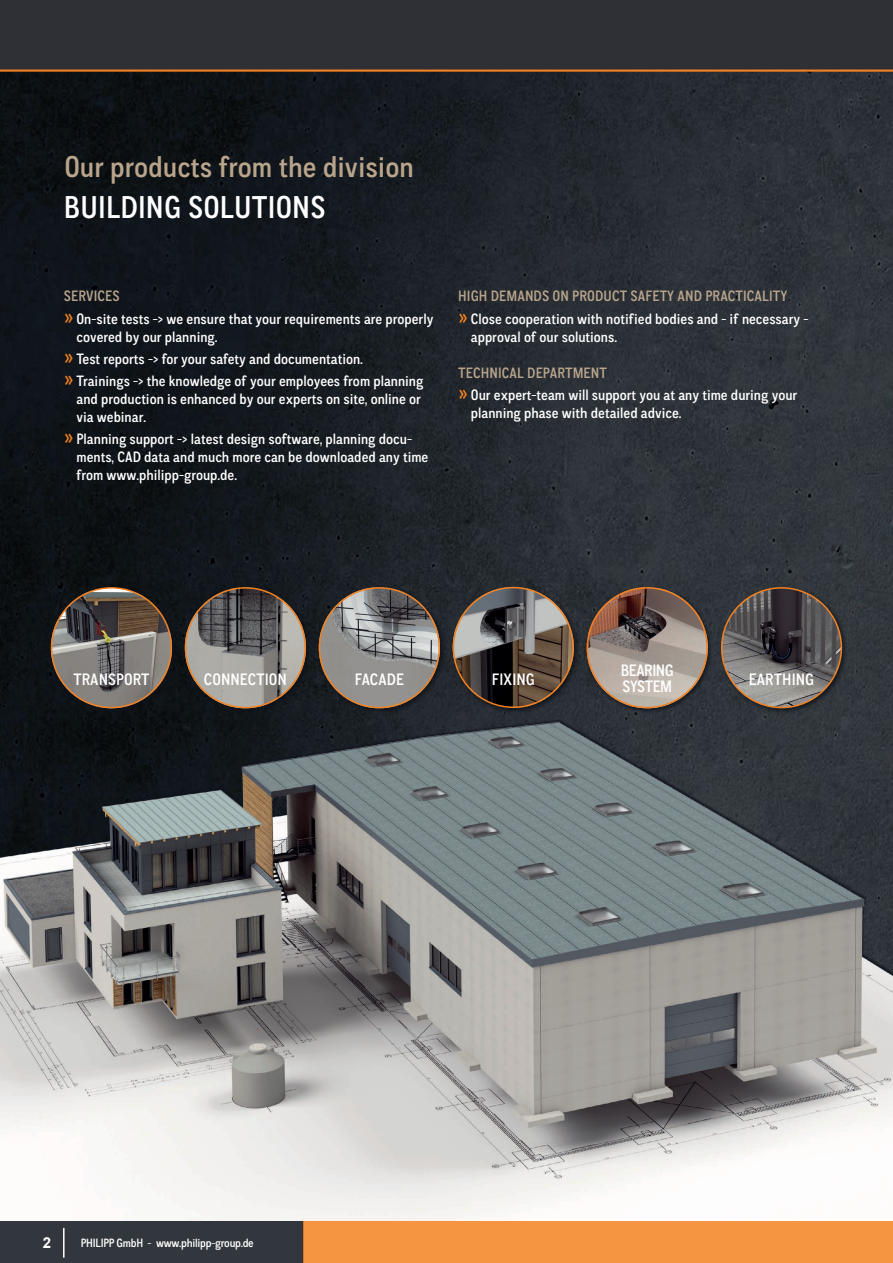
<style>
.page{position:relative;width:893px;height:1263px;background:#fff}
.page>*{position:absolute;margin:0;border:0;box-sizing:border-box;transform-origin:0 0}
.t1{font:500 31.5px "CA Normal";letter-spacing:.005em;color:#fff}
.t2{font:500 30px "CA Normal";color:#b9a58c}
.t3{font:500 16.5px "CA Normal";letter-spacing:.005em;color:#fff}
.t4{font:500 16.5px/16.5px "CA Normal";letter-spacing:-.025em;color:#fff}
.t5{font:500 15px/22.5px "CA Normal";color:#fff}
.t6{font:700 15px "Arial";color:#fff}
.t7{font:500 12px "CA Normal";letter-spacing:-.02em;color:#fff}
.s1{color:#b9a58c}
.s2{font-weight:400;font-size:22.5px;color:#f48221}
</style>
<div class="page">
<img style="left:0;top:72px;width:893px;height:640px">
<img style="left:0;top:712px;width:893px;height:509px">
<hr style="left:892px;top:863px;width:1px;height:358px;background:#fff">
<div style="left:0;top:1221px;width:303px;height:42px;background:#32363d"></div>
<div style="left:0;top:0;width:893px;height:71px;background:#2f3036"></div>
<div style="left:303px;top:1221px;width:590px;height:42px;background:#f59542"></div>
<hr style="left:0;top:70px;width:893px;height:2px;background:#f48221">
<hr style="left:63px;top:1228px;width:2px;height:30px;background:#fff">
<div style="left:451px;top:585px;width:129px;height:129px;background:#0d121a;opacity:.75"></div>
<img style="left:453px;top:587px;width:121px;height:121px;border-radius:61px">
<div style="left:453px;top:587px;width:121px;height:121px;border:2px solid #f48221;border-radius:50%"></div>
<div style="left:585px;top:585px;width:129px;height:130px;background:#0d121a;opacity:.75"></div>
<img style="left:587px;top:587px;width:121px;height:121px;border-radius:61px">
<div style="left:587px;top:587px;width:121px;height:121px;border:2px solid #f48221;border-radius:50%"></div>
<div style="left:49px;top:585px;width:129px;height:129px;background:#0d121a"></div>
<img style="left:51px;top:587px;width:121px;height:121px;border-radius:61px">
<div style="left:51px;top:587px;width:121px;height:121px;border:2px solid #f48221;border-radius:50%"></div>
<div style="left:183px;top:585px;width:129px;height:130px;background:#0d121a"></div>
<img style="left:185px;top:587px;width:121px;height:121px;border-radius:61px">
<div style="left:185px;top:587px;width:121px;height:121px;border:2px solid #f48221;border-radius:50%"></div>
<div style="left:317px;top:585px;width:129px;height:130px;background:#0d121a;opacity:.75"></div>
<img style="left:319px;top:587px;width:121px;height:121px;border-radius:61px">
<div style="left:319px;top:587px;width:121px;height:121px;border:2px solid #f48221;border-radius:50%"></div>
<div style="left:719px;top:585px;width:129px;height:129px;background:#0d121a;opacity:.75"></div>
<img style="left:722px;top:588px;width:119px;height:119px;border-radius:60px">
<div style="left:721px;top:587px;width:121px;height:121px;border:2px solid #f48221;border-radius:50%"></div>
<h2 class="t2" style="left:64px;top:146px;width:351px">Our products from the division</h2>
<h1 class="t1" style="left:64px;top:185px;width:263px">BUILDING SOLUTIONS</h1>
<p class="t5" style="left:64px;top:284px;width:371px"><span class="s1">SERVICES<br></span><span class="s2">»</span> On-site tests -&gt; we ensure that your requirements are properly</p>
<p class="t5" style="left:64px;top:325px;width:361px;text-indent:13px">covered by our planning.<br><span class="s2">»</span> Test reports -&gt; for your safety and documentation.<br><span class="s2">»</span> Trainings -&gt; the knowledge of your employees from planning</p>
<p class="t5" style="left:77px;top:390px;width:346px;line-height:18px">and production is enhanced by our experts on site, online or via webinar.</p>
<p class="t5" style="left:77px;top:430px;width:353px;line-height:18px;text-indent:-13px"><span class="s2">»</span> Planning support -&gt; latest design software, planning docu&shy;ments, CAD data and much more can be downloaded any time from www.philipp-group.de.</p>
<p class="t5" style="left:458px;top:284px;width:352px"><span class="s1">HIGH DEMANDS ON PRODUCT SAFETY AND PRACTICALITY<br></span><span class="s2">»</span> Close cooperation with notified bodies and - if necessary -</p>
<p class="t5" style="left:471px;top:325px;width:148px">approval of our solutions.</p>
<p class="t5" style="left:458px;top:361px;width:341px"><span class="s1">TECHNICAL DEPARTMENT<br></span><span class="s2">»</span> Our expert-team will support you at any time during your</p>
<p class="t5" style="left:471px;top:401px;width:212px">planning phase with detailed advice.</p>
<p class="t3" style="left:492px;top:668px;width:45px">FIXING</p>
<p class="t4" style="left:621px;top:661px;width:55px">BEARING<br>SYSTEM</p>
<p class="t3" style="left:73px;top:668px;width:78px">TRANSPORT</p>
<p class="t3" style="left:204px;top:668px;width:85px">CONNECTION</p>
<p class="t3" style="left:355px;top:668px;width:51px">FACADE</p>
<p class="t3" style="left:749px;top:668px;width:67px">EARTHING</p>
<p class="t6" style="left:43px;top:1232px;width:10px">2</p>
<p class="t7" style="left:81px;top:1235px;width:174px">PHILIPP GmbH - www.philipp-group.de</p>
</div>
